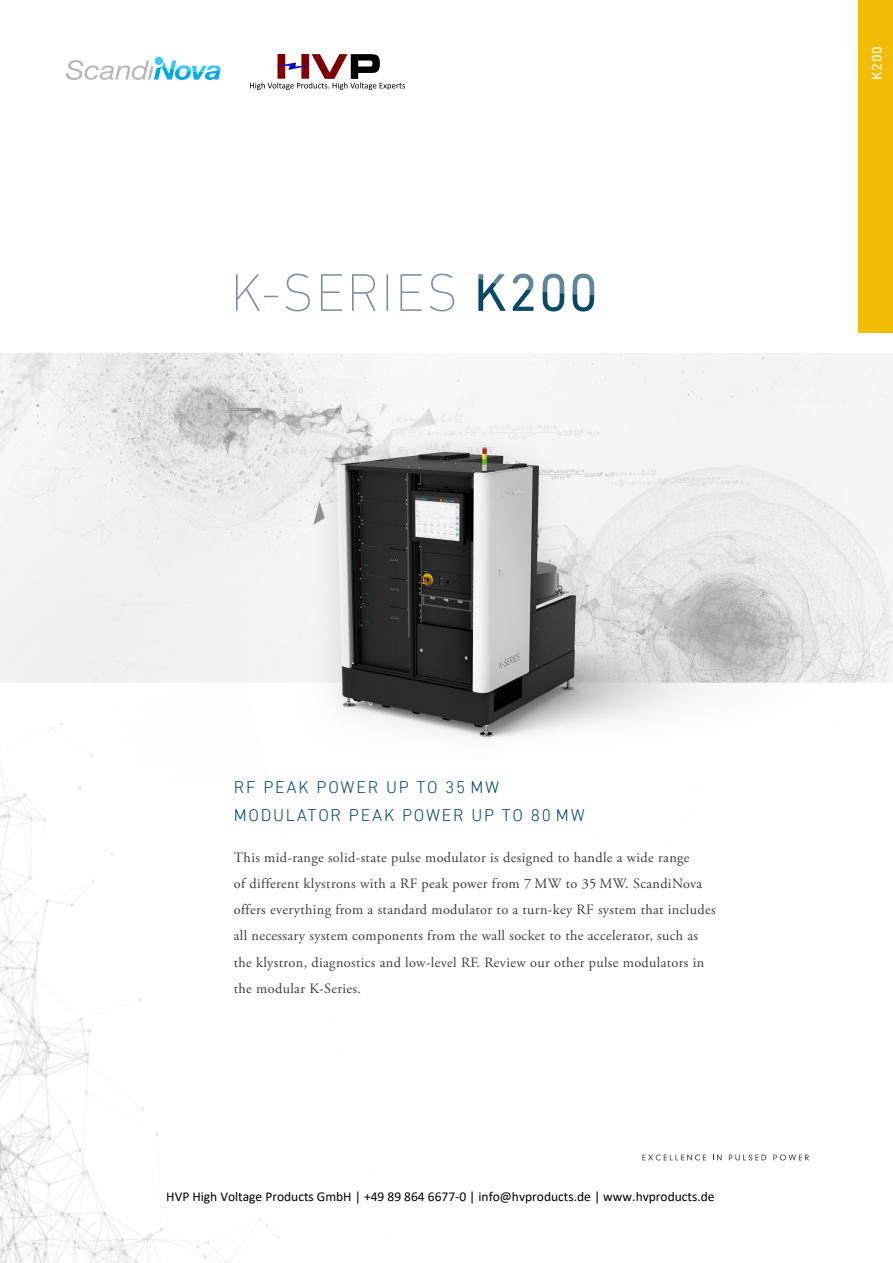
<style>
.page{position:relative;width:893px;height:1263px;background:#fff}
.page>*{position:absolute;margin:0;border:0;box-sizing:border-box;transform-origin:0 0}
.t1{font:200 54px "DIN Next LT Pro";letter-spacing:.025em;color:#808fa3}
.t2{font:300 17.25px/27.8px "DIN Next LT Pro";letter-spacing:.1em;color:#0a4865}
.Copy_Page_1{font:14.25px/26.2px "Adobe Garamond Pro";letter-spacing:.025em;color:#3e3e3f}
.t3{font:14.25px "DIN Next LT Pro";color:#fff}
.t4{font:13.5px "Calibri";color:#000}
.s1{font-weight:400;color:#0a4865}
</style>
<div class="page">
<div style="left:155px;top:57px;width:8px;height:8px;background:#40c7f4;border-radius:50%"></div>
<svg style="left:66px;top:60px;width:155px;height:20px"></svg>
<div style="left:859px;top:0;width:34px;height:332px;background:#f2bc04"></div>
<svg style="left:642px;top:1154px;width:64px;height:6px"></svg>
<svg style="left:713px;top:1154px;width:9px;height:6px"></svg>
<svg style="left:729px;top:1154px;width:37px;height:6px"></svg>
<svg style="left:773px;top:1154px;width:36px;height:6px"></svg>
<img style="left:0;top:353px;width:893px;height:386px">
<img style="left:0;top:675px;width:397px;height:588px">
<img style="left:250px;top:54px;width:154px;height:35px">
<p class="t1" style="left:230px;top:262px;width:369px">K-SERIES <span class="s1">K200</span></p>
<p class="t3" style="left:869px;top:80px;width:36px;rotate:-90deg">K200</p>
<p class="t2" style="left:234px;top:773px;width:352px">RF PEAK POWER UP TO 35 MW<br>MODULATOR PEAK POWER UP TO 80 MW</p>
<p class="Copy_Page_1" style="left:234px;top:844px;width:483px">This mid-range solid-state pulse modulator is designed to handle a wide range<br>of different klystrons with a RF peak power from 7 MW to 35 MW. ScandiNova offers everything from a standard modulator to a turn-key RF system that includes all necessary system components from the wall socket to the accelerator, such as the klystron, diagnostics and low-level RF. Review our other pulse modulators in the modular K-Series.</p>
<p class="t4" style="left:166px;top:1191px;width:550px">HVP High Voltage Products GmbH | +49 89 864 6677-0 | info@hvproducts.de | www.hvproducts.de</p>
</div>
